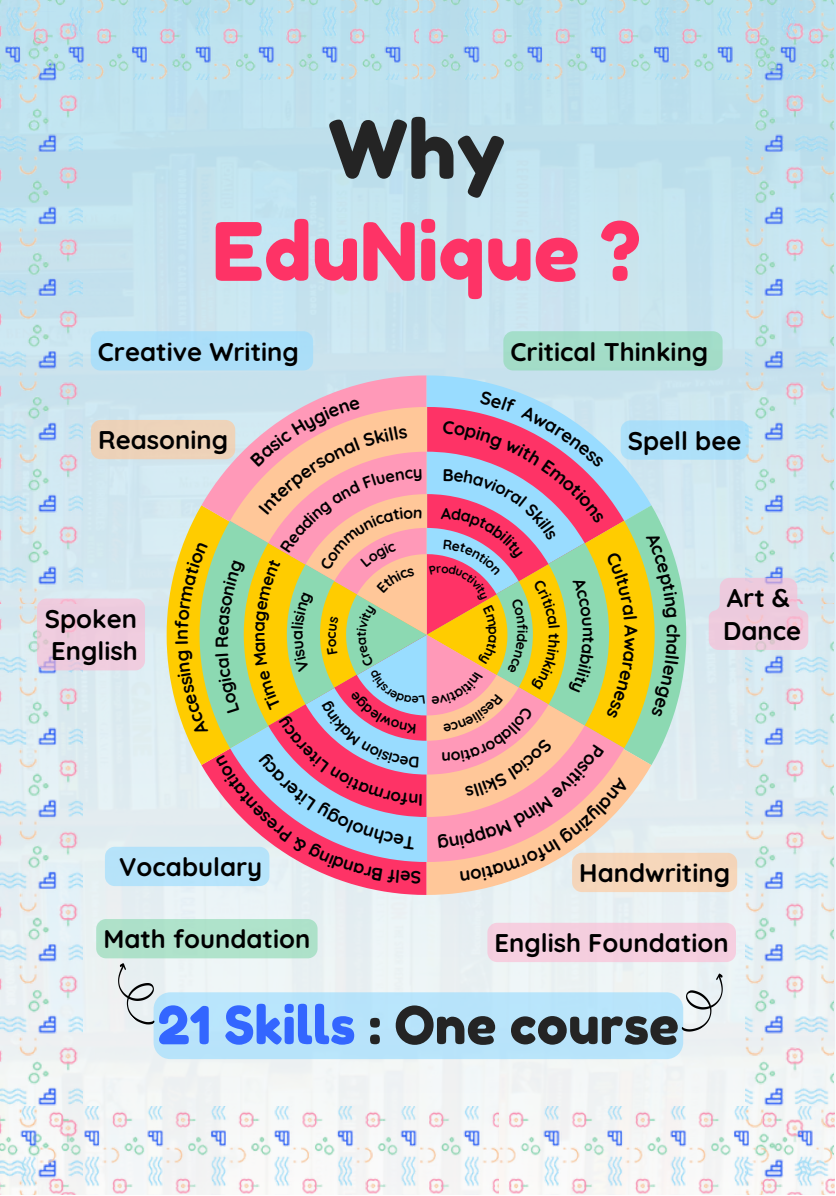
<style>
.page{position:relative;width:836px;height:1196px;background:#fff}
.page>*{position:absolute;margin:0;border:0;box-sizing:border-box;transform-origin:0 0}
.t1{font:80.2px "Fredoka One";color:#fe3366}
.t2{font:80.2px "Fredoka One";color:#242424}
.t3{font:52.2px "Fredoka One";color:#242424}
.t4{font:700 25.6px/32.8px "Quicksand";color:#000}
.t5{font:700 17.6px "Quicksand";color:#000}
.t6{font:700 15.8px "Quicksand";color:#000}
.t7{font:700 14px "Quicksand";color:#000}
.s1{color:#36f}
</style>
<div class="page">
<img style="left:0;top:79px;width:82px;height:1027px">
<img style="left:745px;top:79px;width:88px;height:1027px">
<img style="left:0;top:0;width:833px;height:79px">
<img style="left:0;top:1106px;width:834px;height:88px">
<svg style="left:426px;top:375px;width:225px;height:15px;background:#bbe0f1"></svg>
<svg style="left:201px;top:375px;width:225px;height:15px;background:#d4cfe0"></svg>
<svg style="left:96px;top:919px;width:643px;height:140px;background:#d1e5ee"></svg>
<div style="left:37px;top:598px;width:108px;height:72px;background:#fcbad3;border-radius:10px;opacity:.63"></div>
<div style="left:91px;top:331px;width:222px;height:39px;background:#abdef9;border-radius:10px"></div>
<div style="left:503px;top:331px;width:219px;height:39px;background:#a3dcc7"></div>
<svg style="left:91px;top:390px;width:717px;height:502px;background:#d9c4b6"></svg>
<h1 class="t2" style="left:328px;top:101px;width:178px">Why</h1>
<h1 class="t1" style="left:212px;top:203px;width:430px">EduNique ?</h1>
<p class="t4" style="left:98px;top:334px;width:202px">Creative Writing</p>
<p class="t4" style="left:98px;top:423px;width:131px">Reasoning</p>
<p class="t4" style="left:45px;top:601px;width:94px">Spoken<br>English</p>
<p class="t5" style="left:210px;top:648px;width:14px;rotate:-90deg">R</p>
<p class="t6" style="left:287px;top:640px;width:12px;rotate:-90deg">a</p>
<p class="t4" style="left:119px;top:850px;width:144px">Vocabulary</p>
<p class="t5" style="left:421px;top:888px;width:12px;rotate:180deg">S</p>
<p class="t4" style="left:510px;top:334px;width:199px">Critical Thinking</p>
<p class="t7" style="left:531px;top:630px;width:5px;rotate:90deg">i</p>
<p class="t4" style="left:627px;top:424px;width:115px">Spell bee</p>
<p class="t4" style="left:723px;top:581px;width:80px">Art &amp;<br>Dance</p>
<p class="t4" style="left:579px;top:856px;width:152px">Handwriting</p>
<p class="t4" style="left:103px;top:922px;width:208px">Math foundation</p>
<p class="t4" style="left:494px;top:926px;width:236px">English Foundation</p>
<h2 class="t3" style="left:158px;top:993px;width:522px"><span class="s1">21 Skills</span> : One course</h2>
</div>
